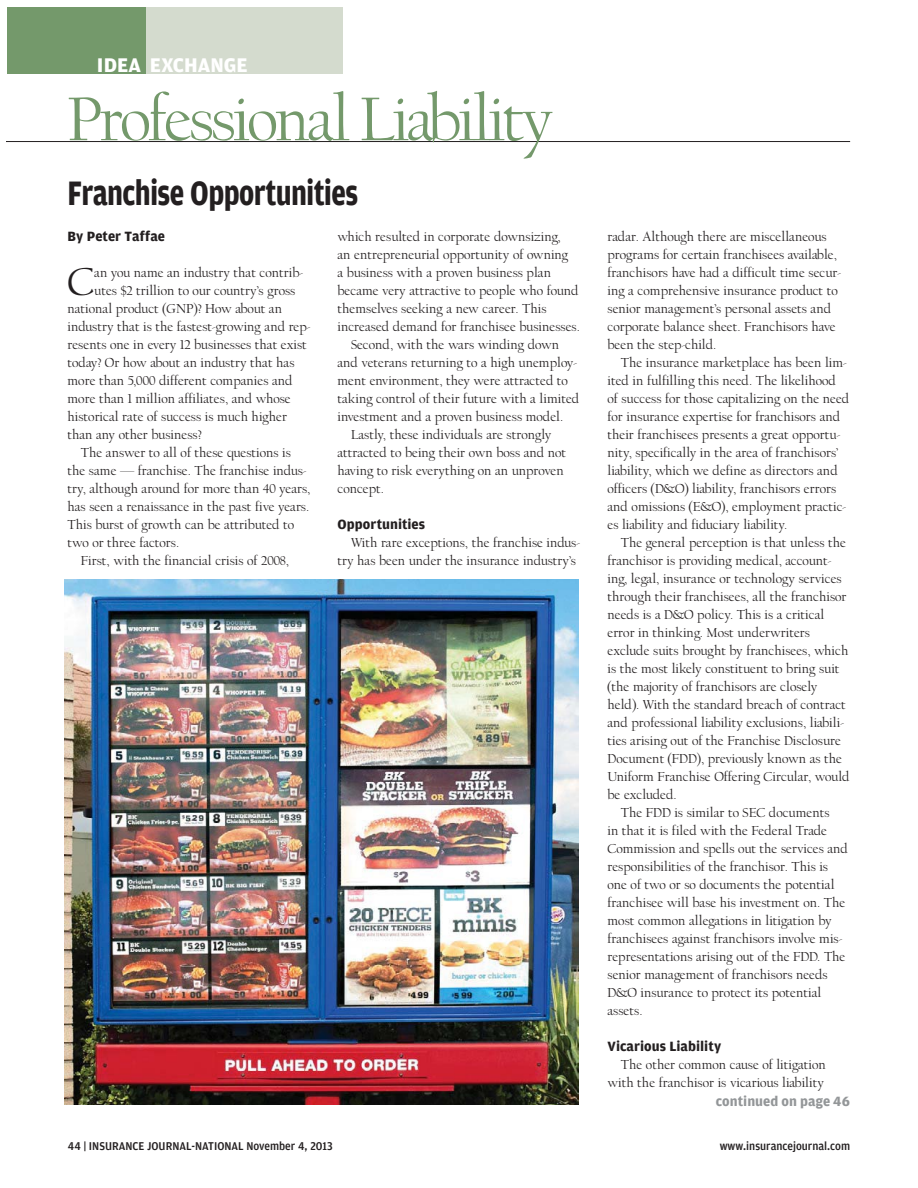
<style>
.page{position:relative;width:918px;height:1188px;background:#fff}
.page>*{position:absolute;margin:0;border:0;box-sizing:border-box;transform-origin:0 0}
.t1{font:67.5px "LTC Californian Display";letter-spacing:-.04em;color:#74996b}
.t2{font:42.75px "LTC Californian Display";color:#231f20}
.t3{font:700 36px "Amplitude";letter-spacing:-.025em;color:#231f20;scale:.8 1}
.t4{font:700 21px "Amplitude";color:#fff}
.t5{font:14.25px/18px "LTC Californian Display";color:#231f20}
.t6{font:700 14.25px "Amplitude";color:#231f20}
.t7{font:700 14.25px "Amplitude";letter-spacing:.005em;color:#939698}
.t8{font:500 12px "Amplitude";color:#231f20;scale:.95 1}
</style>
<div class="page">
<hr style="left:7px;top:141px;width:843px;height:1px;background:#231f20">
<div style="left:7px;top:7px;width:139px;height:67px;background:#74996b"></div>
<div style="left:146px;top:7px;width:197px;height:67px;background:#d4dbce"></div>
<img style="left:64px;top:580px;width:514px;height:525px">
<h3 class="t4" style="left:97px;top:57px;width:152px">IDEA EXCHANGE</h3>
<h1 class="t1" style="left:67px;top:91px;width:488px">Professional Liability</h1>
<h3 class="t3" style="left:68px;top:179px;width:365px">Franchise Opportunities</h3>
<p class="t6" style="left:68px;top:231px;width:99px">By Peter Taffae</p>
<h2 class="t2" style="left:68px;top:264px;width:28px">C</h2>
<p class="t5" style="left:94px;top:264px;width:210px">an you name an industry that contrib-</p>
<p class="t5" style="left:338px;top:228px;width:225px">which resulted in corporate downsizing,</p>
<p class="t5" style="left:338px;top:246px;width:232px">an entrepreneurial opportunity of owning</p>
<p class="t5" style="left:338px;top:264px;width:215px">a business with a proven business plan</p>
<p class="t5" style="left:338px;top:282px;width:243px">became very attractive to people who found</p>
<p class="t5" style="left:338px;top:300px;width:211px">themselves seeking a new career. This</p>
<p class="t5" style="left:338px;top:318px;width:244px">increased demand for franchisee businesses.</p>
<p class="t5" style="left:351px;top:336px;width:210px">Second, with the wars winding down</p>
<p class="t5" style="left:338px;top:354px;width:241px">and veterans returning to a high unemploy-</p>
<p class="t5" style="left:338px;top:372px;width:232px">ment environment, they were attracted to</p>
<p class="t5" style="left:338px;top:390px;width:243px">taking control of their future with a limited</p>
<p class="t5" style="left:338px;top:408px;width:227px">investment and a proven business model.</p>
<p class="t5" style="left:351px;top:426px;width:202px">Lastly, these individuals are strongly</p>
<p class="t5" style="left:338px;top:444px;width:230px">attracted to being their own boss and not</p>
<p class="t5" style="left:338px;top:462px;width:228px">having to risk everything on an unproven</p>
<p class="t5" style="left:338px;top:480px;width:48px">concept.</p>
<p class="t6" style="left:338px;top:518px;width:89px">Opportunities</p>
<p class="t5" style="left:338px;top:534px;width:244px;text-align:right">With rare exceptions, the franchise indus&shy;try has been under the insurance industry’s</p>
<p class="t5" style="left:94px;top:282px;width:203px">utes $2 trillion to our country’s gross</p>
<p class="t5" style="left:68px;top:300px;width:216px">national product (GNP)? How about an</p>
<p class="t5" style="left:68px;top:318px;width:244px">industry that is the fastest-growing and rep-</p>
<p class="t5" style="left:68px;top:336px;width:241px">resents one in every 12 businesses that exist</p>
<p class="t5" style="left:68px;top:354px;width:229px">today? Or how about an industry that has</p>
<p class="t5" style="left:68px;top:372px;width:227px">more than 5,000 different companies and</p>
<p class="t5" style="left:68px;top:390px;width:225px">more than 1 million affiliates, and whose</p>
<p class="t5" style="left:68px;top:408px;width:221px">historical rate of success is much higher</p>
<p class="t5" style="left:68px;top:426px;width:136px">than any other business?</p>
<p class="t5" style="left:81px;top:444px;width:212px">The answer to all of these questions is</p>
<p class="t5" style="left:68px;top:462px;width:240px">the same — franchise. The franchise indus-</p>
<p class="t5" style="left:68px;top:480px;width:245px">try, although around for more than 40 years,</p>
<p class="t5" style="left:68px;top:498px;width:243px">has seen a renaissance in the past five years.</p>
<p class="t5" style="left:68px;top:516px;width:228px">This burst of growth can be attributed to</p>
<p class="t5" style="left:68px;top:534px;width:113px">two or three factors.</p>
<p class="t5" style="left:81px;top:552px;width:209px">First, with the financial crisis of 2008,</p>
<p class="t5" style="left:608px;top:228px;width:235px">radar. Although there are miscellaneous programs for certain franchisees available, franchisors have had a difficult time secur&shy;ing a comprehensive insurance product to senior management’s personal assets and corporate balance sheet. Franchisors have been the step-child.</p>
<p class="t5" style="left:608px;top:354px;width:243px;text-indent:13px">The insurance marketplace has been lim&shy;ited in fulfilling this need. The likelihood of success for those capitalizing on the need for insurance expertise for franchisors and their franchisees presents a great opportu&shy;nity, specifically in the area of franchisors’ liability, which we define as directors and officers (D&amp;O) liability, franchisors errors and omissions (E&amp;O), employment practic&shy;es liability and fiduciary liability.</p>
<p class="t5" style="left:608px;top:534px;width:244px;text-indent:13px">The general perception is that unless the franchisor is providing medical, account&shy;ing, legal, insurance or technology services through their franchisees, all the franchisor needs is a D&amp;O policy. This is a critical error in thinking. Most underwriters exclude suits brought by franchisees, which is the most likely constituent to bring suit (the majority of franchisors are closely held). With the standard breach of contract and professional liability exclusions, liabili&shy;ties arising out of the Franchise Disclosure Document (FDD), previously known as the Uniform Franchise Offering Circular, would be excluded.</p>
<p class="t5" style="left:608px;top:804px;width:242px;text-indent:13px">The FDD is similar to SEC documents<br>in that it is filed with the Federal Trade Commission and spells out the services and responsibilities of the franchisor. This is one of two or so documents the potential franchisee will base his investment on. The most common allegations in litigation by franchisees against franchisors involve mis&shy;representations arising out of the FDD. The senior management of franchisors needs D&amp;O insurance to protect its potential assets.</p>
<p class="t6" style="left:608px;top:1040px;width:115px">Vicarious Liability</p>
<p class="t5" style="left:608px;top:1056px;width:220px;text-align:right">The other common cause of litigation with the franchisor is vicarious liability</p>
<p class="t7" style="left:716px;top:1095px;width:136px">continued on page 46</p>
<p class="t8" style="left:68px;top:1142px;width:280px">44 | INSURANCE JOURNAL-NATIONAL November 4, 2013</p>
<p class="t8" style="left:720px;top:1142px;width:139px">www.insurancejournal.com</p>
</div>
